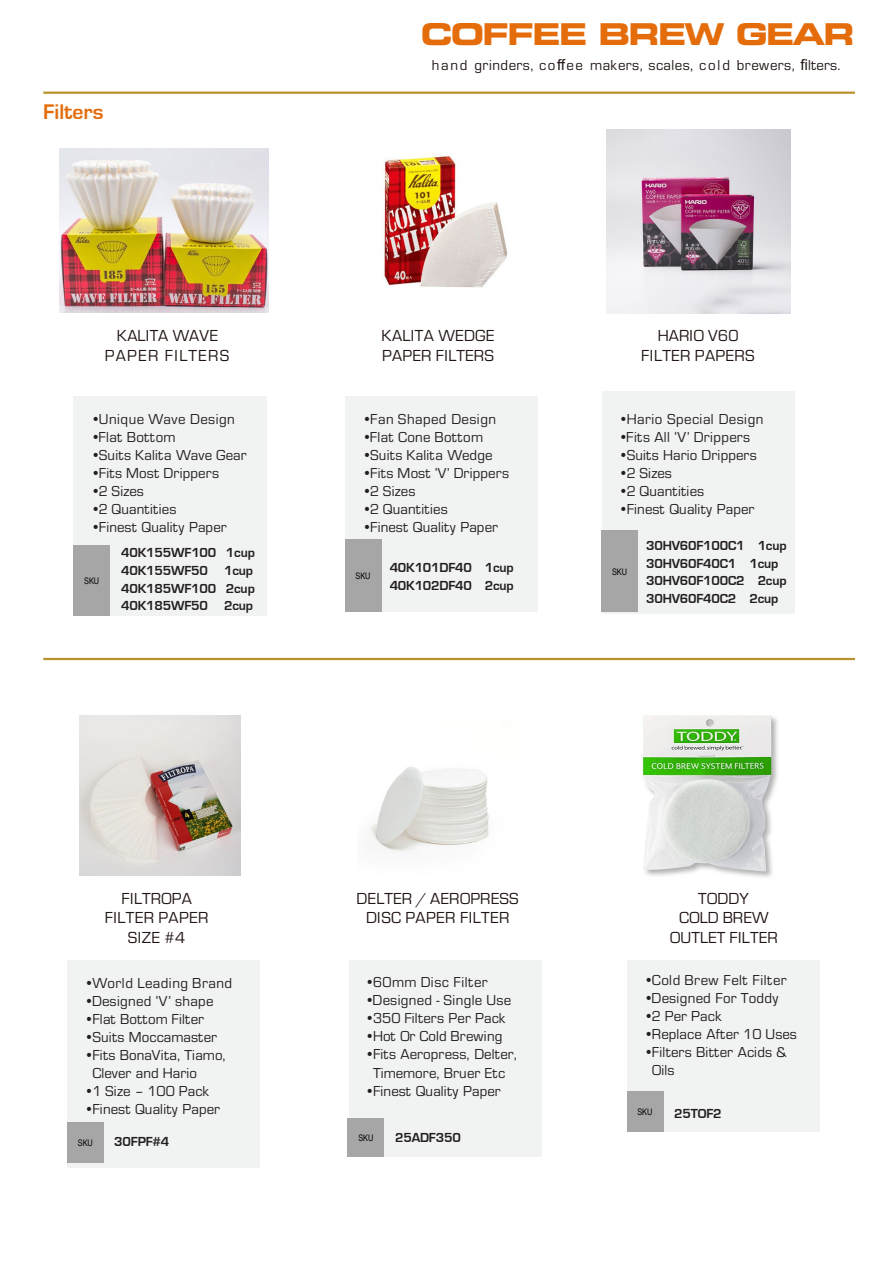
<style>
.page{position:relative;width:893px;height:1264px;background:#fff}
.page>*{position:absolute;margin:0;border:0;box-sizing:border-box;transform-origin:0 0}
.t1{font:30px "Eurostile LT Std Bold Ex 2";letter-spacing:-.06em;color:#e46c0a}
.t2{font:700 21.75px "Eurostile";color:#e46c0a}
.t3{font:16.5px "Eurostile";letter-spacing:.015em;color:#221614}
.t4{font:16.5px "Eurostile";letter-spacing:.075em;color:#221614}
.t5{font:15px/18px "Eurostile";letter-spacing:.015em;color:#231f20}
.t6{font:15px "Eurostile";letter-spacing:.04em;color:#211614}
.t7{font:15px "Eurostile";letter-spacing:.035em;color:#231f20}
.t8{font:15px "Eurostile";letter-spacing:.04em;color:#231f20}
.t9{font:700 13.5px "Eurostile";letter-spacing:-.015em;color:#231f20}
.t10{font:9px "Arial Narrow";letter-spacing:-.005em;color:#000}
.s1{font-family:"Arial"}
</style>
<div class="page">
<hr style="left:43px;top:91px;width:811px;height:3px;background:#ba932f">
<hr style="left:43px;top:657px;width:811px;height:3px;background:#ba932f">
<div style="left:73px;top:396px;width:193px;height:219px;background:#f1f2f2"></div>
<div style="left:73px;top:545px;width:37px;height:70px;background:#a6a6a6"></div>
<div style="left:345px;top:396px;width:192px;height:216px;background:#f1f2f2"></div>
<div style="left:345px;top:539px;width:36px;height:73px;background:#a6a6a6"></div>
<div style="left:602px;top:391px;width:193px;height:222px;background:#f1f2f2"></div>
<div style="left:601px;top:530px;width:37px;height:82px;background:#a6a6a6"></div>
<div style="left:67px;top:960px;width:193px;height:207px;background:#f1f2f2"></div>
<div style="left:67px;top:1122px;width:37px;height:40px;background:#a6a6a6"></div>
<div style="left:348px;top:960px;width:193px;height:196px;background:#f1f2f2"></div>
<div style="left:347px;top:1117px;width:37px;height:39px;background:#a6a6a6"></div>
<div style="left:626px;top:960px;width:193px;height:171px;background:#f1f2f2"></div>
<div style="left:626px;top:1090px;width:37px;height:41px;background:#a6a6a6"></div>
<img style="left:59px;top:148px;width:209px;height:164px">
<img style="left:383px;top:155px;width:125px;height:133px">
<img style="left:607px;top:130px;width:183px;height:183px">
<img style="left:79px;top:715px;width:161px;height:160px">
<img style="left:371px;top:767px;width:118px;height:85px">
<img style="left:642px;top:715px;width:136px;height:162px">
<p class="t2" style="left:43px;top:100px;width:62px">Filters</p>
<p class="t3" style="left:117px;top:324px;width:103px">KALITA WAVE</p>
<p class="t4" style="left:105px;top:344px;width:126px">PAPER FILTERS</p>
<p class="t7" style="left:91px;top:409px;width:146px">•Unique Wave Design</p>
<p class="t5" style="left:91px;top:427px;width:86px">•Flat Bottom</p>
<p class="t5" style="left:91px;top:445px;width:157px">•Suits Kalita Wave Gear</p>
<p class="t5" style="left:91px;top:463px;width:130px">•Fits Most Drippers</p>
<p class="t5" style="left:91px;top:481px;width:55px">•2 Sizes</p>
<p class="t5" style="left:91px;top:499px;width:87px">•2 Quantities</p>
<p class="t5" style="left:91px;top:517px;width:137px">•Finest Quality Paper</p>
<p class="t10" style="left:84px;top:574px;width:17px">SKU</p>
<p class="t9" style="left:121px;top:545px;width:135px">40K155WF100 1cup</p>
<p class="t9" style="left:121px;top:563px;width:133px">40K155WF50 1cup</p>
<p class="t9" style="left:121px;top:580px;width:135px">40K185WF100 2cup</p>
<p class="t9" style="left:121px;top:598px;width:133px">40K185WF50 2cup</p>
<h2 class="t1" style="left:421px;top:13px;width:435px">COFFEE BREW GEAR</h2>
<h2 class="t6" style="left:432px;top:54px;width:410px">hand grinders, co<span class="s1">ff</span>ee makers, scales, cold brewers, <span class="s1">fi</span>lters.</h2>
<p class="t3" style="left:381px;top:324px;width:115px">KALITA WEDGE</p>
<p class="t3" style="left:382px;top:344px;width:113px">PAPER FILTERS</p>
<p class="t5" style="left:362px;top:409px;width:136px">•Fan Shaped Design</p>
<p class="t5" style="left:362px;top:427px;width:123px">•Flat Cone Bottom</p>
<p class="t5" style="left:362px;top:445px;width:132px">•Suits Kalita Wedge</p>
<p class="t5" style="left:362px;top:463px;width:148px">•Fits Most ‘V’ Drippers</p>
<p class="t5" style="left:362px;top:481px;width:55px">•2 Sizes</p>
<p class="t5" style="left:362px;top:499px;width:87px">•2 Quantities</p>
<p class="t5" style="left:362px;top:517px;width:137px">•Finest Quality Paper</p>
<p class="t10" style="left:355px;top:569px;width:17px">SKU</p>
<p class="t9" style="left:389px;top:560px;width:126px">40K101DF40 1cup</p>
<p class="t9" style="left:389px;top:578px;width:126px">40K102DF40 2cup</p>
<p class="t3" style="left:657px;top:324px;width:82px">HARIO V60</p>
<p class="t3" style="left:641px;top:344px;width:115px">FILTER PAPERS</p>
<p class="t5" style="left:618px;top:409px;width:146px">•Hario Special Design</p>
<p class="t5" style="left:618px;top:427px;width:133px">•Fits All ‘V’ Drippers</p>
<p class="t5" style="left:618px;top:445px;width:140px">•Suits Hario Drippers</p>
<p class="t5" style="left:618px;top:463px;width:55px">•2 Sizes</p>
<p class="t5" style="left:618px;top:481px;width:87px">•2 Quantities</p>
<p class="t5" style="left:618px;top:499px;width:137px">•Finest Quality Paper</p>
<p class="t10" style="left:612px;top:564px;width:17px">SKU</p>
<p class="t9" style="left:646px;top:538px;width:142px">30HV60F100C1 1cup</p>
<p class="t9" style="left:646px;top:555px;width:134px">30HV60F40C1 1cup</p>
<p class="t9" style="left:646px;top:573px;width:142px">30HV60F100C2 2cup</p>
<p class="t9" style="left:646px;top:591px;width:134px">30HV60F40C2 2cup</p>
<p class="t3" style="left:122px;top:886px;width:72px">FILTROPA</p>
<p class="t3" style="left:105px;top:906px;width:105px">FILTER PAPER</p>
<p class="t3" style="left:128px;top:926px;width:59px">SIZE #4</p>
<p class="t5" style="left:84px;top:973px;width:149px">•World Leading Brand</p>
<p class="t5" style="left:84px;top:991px;width:131px">•Designed ‘V’ shape</p>
<p class="t5" style="left:84px;top:1009px;width:121px">•Flat Bottom Filter</p>
<p class="t5" style="left:84px;top:1027px;width:134px">•Suits Moccamaster</p>
<p class="t5" style="left:92px;top:1045px;width:135px;text-indent:-8px">•Fits BonaVita, Tiamo,<br>Clever and Hario</p>
<p class="t5" style="left:84px;top:1081px;width:126px">•1 Size – 100 Pack</p>
<p class="t5" style="left:84px;top:1099px;width:137px">•Finest Quality Paper</p>
<p class="t10" style="left:78px;top:1136px;width:17px">SKU</p>
<p class="t9" style="left:114px;top:1134px;width:57px">30FPF#4</p>
<p class="t3" style="left:356px;top:886px;width:164px">DELTER / AEROPRESS</p>
<p class="t3" style="left:366px;top:906px;width:145px">DISC PAPER FILTER</p>
<p class="t7" style="left:365px;top:972px;width:124px">•60mm Disc Filter</p>
<p class="t5" style="left:365px;top:990px;width:148px">•Designed - Single Use</p>
<p class="t5" style="left:365px;top:1008px;width:142px">•350 Filters Per Pack</p>
<p class="t5" style="left:365px;top:1026px;width:139px">•Hot Or Cold Brewing</p>
<p class="t5" style="left:365px;top:1044px;width:153px;text-align:center">•Fits Aeropress, Delter,<br>Timemore, Bruer Etc</p>
<p class="t5" style="left:365px;top:1080px;width:137px">•Finest Quality Paper</p>
<p class="t10" style="left:358px;top:1130px;width:17px">SKU</p>
<p class="t9" style="left:395px;top:1129px;width:67px">25ADF350</p>
<p class="t3" style="left:698px;top:886px;width:52px">TODDY</p>
<p class="t3" style="left:679px;top:906px;width:91px">COLD BREW</p>
<p class="t3" style="left:669px;top:926px;width:110px">OUTLET FILTER</p>
<p class="t8" style="left:643px;top:969px;width:144px">•Cold Brew Felt Filter</p>
<p class="t5" style="left:643px;top:988px;width:136px">•Designed For Toddy</p>
<p class="t5" style="left:643px;top:1006px;width:79px">•2 Per Pack</p>
<p class="t5" style="left:643px;top:1024px;width:155px">•Replace After 10 Uses</p>
<p class="t5" style="left:652px;top:1042px;width:136px;text-indent:-8px">•Filters Bitter Acids &amp;<br>Oils</p>
<p class="t10" style="left:637px;top:1105px;width:17px">SKU</p>
<p class="t9" style="left:674px;top:1105px;width:49px">25TOF2</p>
</div>
